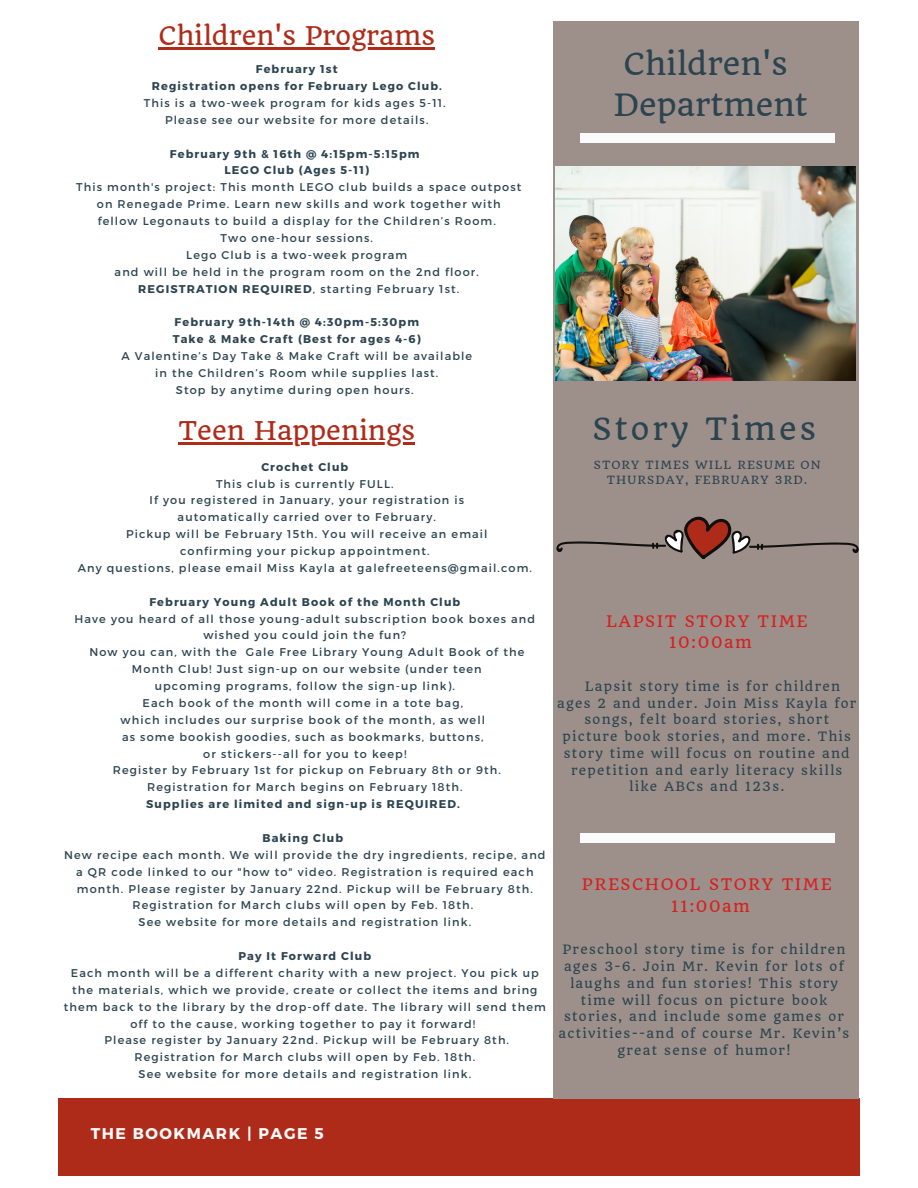
<style>
.page{position:relative;width:918px;height:1188px;background:#fff}
.page>*{position:absolute;margin:0;border:0;box-sizing:border-box;transform-origin:0 0}
.t1{font:30px "Quando";color:#2c4450}
.t2{font:30px "Quando";letter-spacing:.1em;color:#2c4450}
.t3{font:25.2px "Quando";color:#af2b19}
.t4{font:25.05px "Quando";color:#af2b19}
.t5{font:15.6px "Quando";letter-spacing:.1em;color:#d81f1f}
.t6{font:700 15.6px "Montserrat";letter-spacing:.1em;color:#fafafa}
.t7{font:12.6px/16.8px "Quando";letter-spacing:.1em;color:#2c4450;text-align:center}
.t8{font:11.25px/17px "Montserrat";letter-spacing:.1em;color:#2c4450;text-align:center}
.t9{font:700 11.25px "Montserrat";letter-spacing:.1em;color:#2c4450}
.t10{font:11.1px/14.7px "Quando";letter-spacing:.1em;color:#2c4450;text-align:center}
.s1{font-weight:700}
</style>
<div class="page">
<div style="left:58px;top:1099px;width:801px;height:76px;background:#af2b19"></div>
<div style="left:553px;top:21px;width:305px;height:1078px;background:#9d908a"></div>
<div style="left:580px;top:133px;width:254px;height:9px;background:#fafafa"></div>
<div style="left:580px;top:834px;width:254px;height:9px;background:#fafafa"></div>
<img style="left:556px;top:166px;width:300px;height:215px">
<hr style="left:159px;top:47px;width:276px;height:2px;background:#af2b19">
<hr style="left:178px;top:442px;width:237px;height:3px;background:#af2b19">
<svg style="left:556px;top:515px;width:303px;height:45px"></svg>
<p class="t4" style="left:159px;top:20px;width:278px">Children's Programs</p>
<p class="t9" style="left:256px;top:62px;width:83px">February 1st</p>
<p class="t9" style="left:152px;top:79px;width:291px">Registration opens for February Lego Club.</p>
<p class="t8" style="left:144px;top:94px;width:303px">This is a two-week program for kids ages 5-11.</p>
<p class="t8" style="left:165px;top:111px;width:265px">Please see our website for more details.</p>
<p class="t9" style="left:170px;top:146px;width:251px">February 9th &amp; 16th @ 4:15pm-5:15pm</p>
<p class="t9" style="left:224px;top:163px;width:146px">LEGO Club (Ages 5-11)</p>
<p class="t8" style="left:76px;top:178px;width:447px">This month's project: This month LEGO club builds a space outpost</p>
<p class="t8" style="left:97px;top:195px;width:405px">on Renegade Prime. Learn new skills and work together with</p>
<p class="t8" style="left:98px;top:212px;width:400px">fellow Legonauts to build a display for the Children’s Room.</p>
<p class="t8" style="left:221px;top:229px;width:154px">Two one-hour sessions.</p>
<p class="t8" style="left:186px;top:246px;width:223px">Lego Club is a two-week program</p>
<p class="t8" style="left:115px;top:263px;width:366px">and will be held in the program room on the 2nd floor.</p>
<p class="t8" style="left:138px;top:279px;width:322px"><span class="s1">REGISTRATION REQUIRED</span>, starting February 1st.</p>
<p class="t9" style="left:175px;top:315px;width:246px">February 9th-14th @ 4:30pm-5:30pm</p>
<p class="t9" style="left:173px;top:332px;width:250px">Take &amp; Make Craft (Best for ages 4-6)</p>
<p class="t8" style="left:121px;top:347px;width:352px">A Valentine’s Day Take &amp; Make Craft will be available</p>
<p class="t8" style="left:155px;top:364px;width:285px">in the Children’s Room while supplies last.</p>
<p class="t8" style="left:176px;top:381px;width:239px">Stop by anytime during open hours.</p>
<p class="t3" style="left:178px;top:415px;width:238px">Teen Happenings</p>
<p class="t9" style="left:261px;top:459px;width:88px">Crochet Club</p>
<p class="t8" style="left:216px;top:474px;width:179px">This club is currently FULL.</p>
<p class="t8" style="left:150px;top:491px;width:316px">If you registered in January, your registration is</p>
<p class="t8" style="left:178px;top:508px;width:260px">automatically carried over to February.</p>
<p class="t8" style="left:126px;top:525px;width:363px">Pickup will be February 15th. You will receive an email</p>
<p class="t8" style="left:180px;top:542px;width:251px">confirming your pickup appointment.</p>
<p class="t8" style="left:78px;top:559px;width:456px">Any questions, please email Miss Kayla at galefreeteens@gmail.com.</p>
<p class="t9" style="left:149px;top:594px;width:312px">February Young Adult Book of the Month Club</p>
<p class="t8" style="left:75px;top:609px;width:462px">Have you heard of all those young-adult subscription book boxes and wished you could join the fun?</p>
<p class="t8" style="left:89px;top:643px;width:436px">Now you can, with the Gale Free Library Young Adult Book of the</p>
<p class="t8" style="left:132px;top:660px;width:351px">Month Club! Just sign-up on our website (under teen</p>
<p class="t8" style="left:155px;top:677px;width:302px">upcoming programs, follow the sign-up link).</p>
<p class="t8" style="left:143px;top:694px;width:322px">Each book of the month will come in a tote bag,</p>
<p class="t8" style="left:121px;top:711px;width:366px">which includes our surprise book of the month, as well</p>
<p class="t8" style="left:122px;top:728px;width:363px">as some bookish goodies, such as bookmarks, buttons,</p>
<p class="t8" style="left:203px;top:744px;width:205px">or stickers--all for you to keep!</p>
<p class="t8" style="left:113px;top:761px;width:389px">Register by February 1st for pickup on February 8th or 9th.</p>
<p class="t8" style="left:147px;top:778px;width:317px">Registration for March begins on February 18th.</p>
<p class="t9" style="left:146px;top:797px;width:315px">Supplies are limited and sign-up is REQUIRED.</p>
<p class="t9" style="left:263px;top:831px;width:82px">Baking Club</p>
<p class="t8" style="left:64px;top:846px;width:483px">New recipe each month. We will provide the dry ingredients, recipe, and a QR code linked to our "how to" video. Registration is required each month. Please register by January 22nd. Pickup will be February 8th.<br>Registration for March clubs will open by Feb. 18th.</p>
<p class="t8" style="left:139px;top:913px;width:334px">See website for more details and registration link.</p>
<p class="t9" style="left:239px;top:949px;width:134px">Pay It Forward Club</p>
<p class="t8" style="left:64px;top:964px;width:483px">Each month will be a different charity with a new project. You pick up the materials, which we provide, create or collect the items and bring them back to the library by the drop-off date. The library will send them off to the cause, working together to pay it forward!</p>
<p class="t8" style="left:105px;top:1031px;width:406px">Please register by January 22nd. Pickup will be February 8th.</p>
<p class="t8" style="left:134px;top:1048px;width:342px">Registration for March clubs will open by Feb. 18th.</p>
<p class="t8" style="left:139px;top:1065px;width:334px">See website for more details and registration link.</p>
<p class="t1" style="left:624px;top:45px;width:166px">Children's</p>
<p class="t1" style="left:614px;top:87px;width:195px">Department</p>
<p class="t2" style="left:593px;top:411px;width:225px">Story Times</p>
<p class="t10" style="left:594px;top:457px;width:228px">STORY TIMES WILL RESUME ON<br>THURSDAY, FEBRUARY 3RD.</p>
<p class="t5" style="left:606px;top:612px;width:203px">LAPSIT STORY TIME</p>
<p class="t5" style="left:669px;top:633px;width:85px">10:00am</p>
<p class="t7" style="left:585px;top:678px;width:257px">Lapsit story time is for children</p>
<p class="t7" style="left:557px;top:695px;width:301px">ages 2 and under. Join Miss Kayla for</p>
<p class="t7" style="left:585px;top:711px;width:246px">songs, felt board stories, short</p>
<p class="t7" style="left:563px;top:728px;width:290px">picture book stories, and more. This</p>
<p class="t7" style="left:564px;top:745px;width:287px">story time will focus on routine and</p>
<p class="t7" style="left:571px;top:762px;width:273px">repetition and early literacy skills</p>
<p class="t7" style="left:629px;top:778px;width:157px">like ABCs and 123s.</p>
<p class="t5" style="left:582px;top:875px;width:251px">PRESCHOOL STORY TIME</p>
<p class="t5" style="left:671px;top:896px;width:81px">11:00am</p>
<p class="t7" style="left:559px;top:941px;width:292px">Preschool story time is for children ages 3-6. Join Mr. Kevin for lots of laughs and fun stories! This story time will focus on picture book stories, and include some games or activities--and of course Mr. Kevin’s great sense of humor!</p>
<p class="t6" style="left:91px;top:1124px;width:234px">THE BOOKMARK | PAGE 5</p>
</div>
